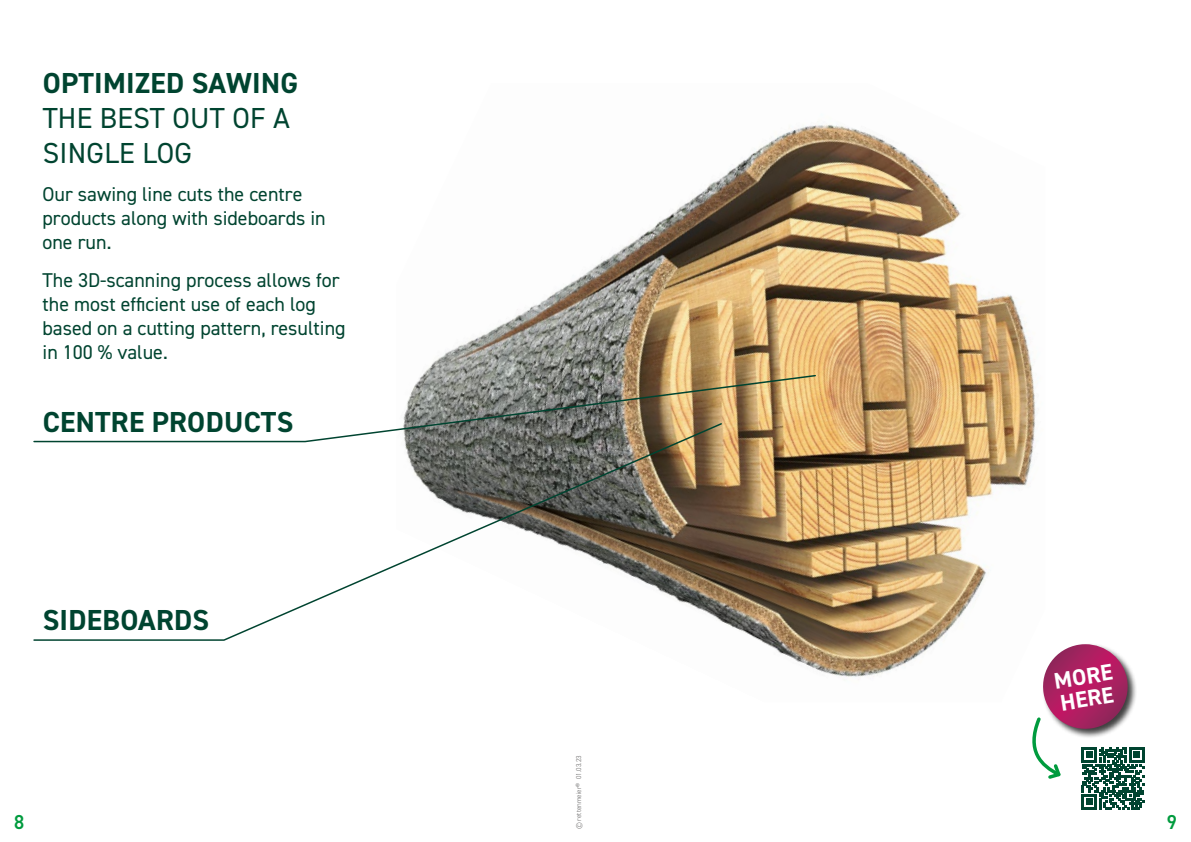
<style>
.page{position:relative;width:1191px;height:842px;background:#fff}
.page>*{position:absolute;margin:0;border:0;box-sizing:border-box;transform-origin:0 0}
.t1{font:29px/34.8px "DIN2014";letter-spacing:.01em;color:#004430}
.t2{font:700 29px "DIN2014";letter-spacing:.01em;color:#004430}
.t3{font:700 22.8px/22.8px "DIN2014";color:#fff}
.t4{font:600 20.2px "DIN2014";color:#009b3e;scale:.96 1}
.t5{font:20px/24px "DIN2014";color:#004430}
.t6{font:300 7px "DIN2014";color:#646363}
.s1{font-weight:700}
</style>
<div class="page">
<img style="left:423px;top:124px;width:616px;height:556px">
<img style="left:403px;top:374px;width:414px;height:69px">
<svg style="left:33px;top:422px;width:690px;height:219px"></svg>
<svg style="left:1081px;top:747px;width:64px;height:63px"></svg>
<svg style="left:1026px;top:644px;width:118px;height:165px"></svg>
<p class="t1" style="left:43px;top:66px;width:257px"><span class="s1">OPTIMIZED SAWING<br></span>THE BEST OUT OF A<br>SINGLE LOG</p>
<p class="t5" style="left:43px;top:182px;width:285px">Our sawing line cuts the centre products along with sideboards in one run.</p>
<p class="t5" style="left:43px;top:268px;width:305px">The 3D-scanning process allows for the most efficient use of each log based on a cutting pattern, resulting in 100 % value.</p>
<p class="t2" style="left:43px;top:402px;width:252px">CENTRE PRODUCTS</p>
<p class="t2" style="left:43px;top:600px;width:168px">SIDEBOARDS</p>
<p class="t4" style="left:14px;top:809px;width:12px">8</p>
<p class="t6" style="left:574px;top:829px;width:75px;rotate:-90deg">© rettenmeier® 01.03.23</p>
<p class="t3" style="left:1052px;top:669px;width:60px;rotate:-9deg">MORE<br>HERE</p>
<p class="t4" style="left:1166px;top:809px;width:12px">9</p>
</div>
